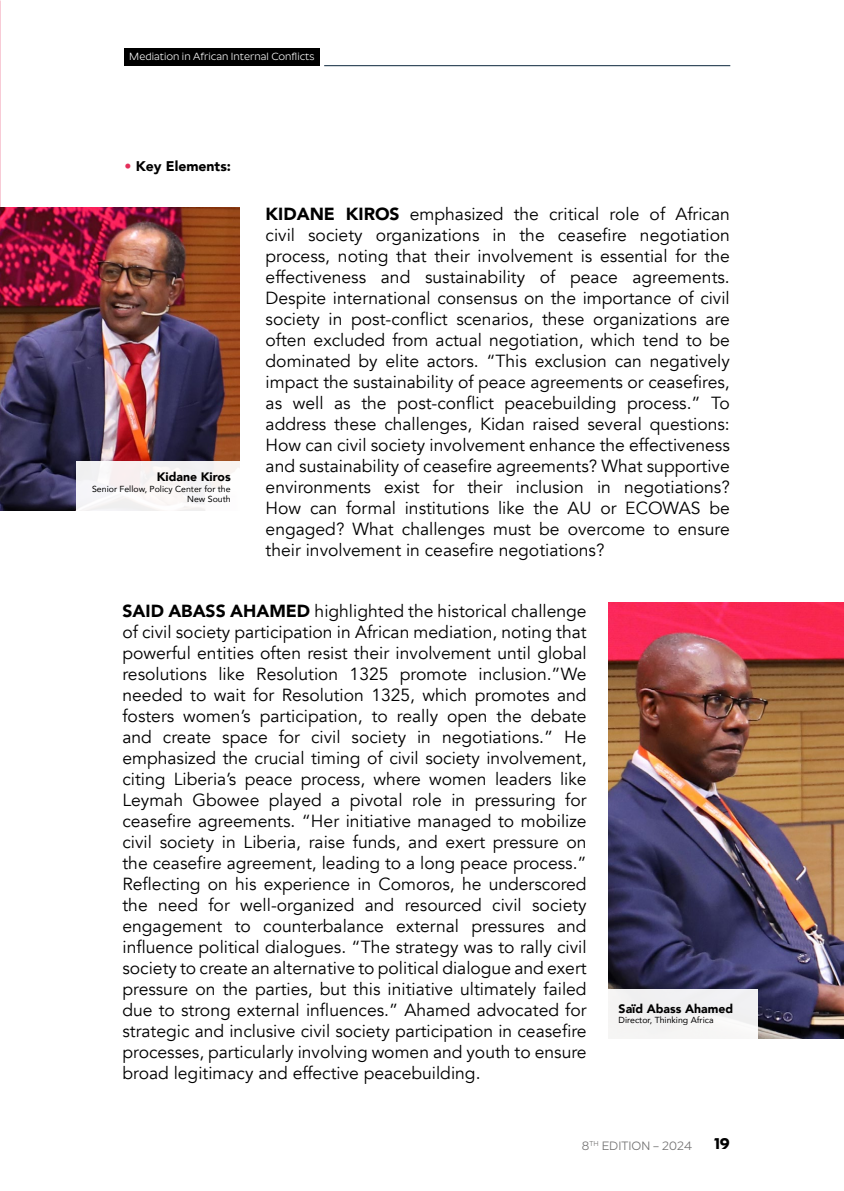
<style>
.page{position:relative;width:844px;height:1191px;background:#fff}
.page>*{position:absolute;margin:0;border:0;box-sizing:border-box;transform-origin:0 0}
.t1{font:17.5px/21px "Avenir";color:#000;text-align:justify}
.t2{font:700 15.75px "Roundo";color:#000}
.t3{font:900 14px "Avenir";color:#000}
.t4{font:900 12.25px "Avenir";color:#000}
.t5{font:12.25px "Roundo";color:#706f6f}
.t6{font:10.5px "Roundo";color:#fff}
.t7{font:8.75px/10.5px "Avenir";color:#000;text-align:right}
.s1{color:#e42f5a}
.s2{font-weight:900}
</style>
<div class="page">
<div style="left:124px;top:49px;width:195px;height:17px;background:#000"></div>
<hr style="left:324px;top:65px;width:406px;height:1px;background:#0b263b">
<img style="left:0;top:207px;width:239px;height:303px">
<img style="left:608px;top:603px;width:235px;height:435px">
<img style="left:0;top:0;width:1px;height:300px">
<svg style="left:76px;top:461px;width:163px;height:49px"></svg>
<div style="left:608px;top:989px;width:149px;height:49px;background:#f2f1f3"></div>
<p class="t6" style="left:129px;top:51px;width:187px">Mediation in African Internal Conflicts</p>
<p class="t3" style="left:125px;top:154px;width:108px"><span class="s1">•</span> Key Elements:</p>
<p class="t4" style="left:157px;top:466px;width:75px">Kidane Kiros</p>
<p class="t7" style="left:92px;top:483px;width:140px">Senior Fellow, Policy Center for the<br>New South</p>
<p class="t1" style="left:265px;top:203px;width:465px"><span class="s2">KIDANE KIROS</span> emphasized the critical role of African civil society organizations in the ceasefire negotiation process, noting that their involvement is essential for the effectiveness and sustainability of peace agreements.<br>Despite international consensus on the importance of civil society in post-conflict scenarios, these organizations are often excluded from actual negotiation, which tend to be dominated by elite actors. “This exclusion can negatively impact the sustainability of peace agreements or ceasefires, as well as the post-conflict peacebuilding process.” To address these challenges, Kidan raised several questions:<br>How can civil society involvement enhance the effectiveness and sustainability of ceasefire agreements? What supportive environments exist for their inclusion in negotiations?<br>How can formal institutions like the AU or ECOWAS be engaged? What challenges must be overcome to ensure their involvement in ceasefire negotiations?</p>
<p class="t1" style="left:122px;top:600px;width:465px"><span class="s2">SAID ABASS AHAMED</span> highlighted the historical challenge of civil society participation in African mediation, noting that powerful entities often resist their involvement until global resolutions like Resolution 1325 promote inclusion.”We needed to wait for Resolution 1325, which promotes and fosters women’s participation, to really open the debate and create space for civil society in negotiations.” He emphasized the crucial timing of civil society involvement, citing Liberia’s peace process, where women leaders like Leymah Gbowee played a pivotal role in pressuring for ceasefire agreements. “Her initiative managed to mobilize civil society in Liberia, raise funds, and exert pressure on the ceasefire agreement, leading to a long peace process.” Reflecting on his experience in Comoros, he underscored the need for well-organized and resourced civil society engagement to counterbalance external pressures and influence political dialogues. “The strategy was to rally civil society to create an alternative to political dialogue and exert pressure on the parties, but this initiative ultimately failed due to strong external influences.” Ahamed advocated for strategic and inclusive civil society participation in ceasefire processes, particularly involving women and youth to ensure broad legitimacy and effective peacebuilding.</p>
<p class="t4" style="left:618px;top:998px;width:116px">Saïd Abass Ahamed</p>
<p class="t7" style="left:618px;top:1014px;width:96px">Director, Thinking Africa</p>
<p class="t5" style="left:581px;top:1138px;width:112px">8<sup>TH</sup> EDITION – 2024</p>
<p class="t2" style="left:713px;top:1135px;width:17px">19</p>
</div>
